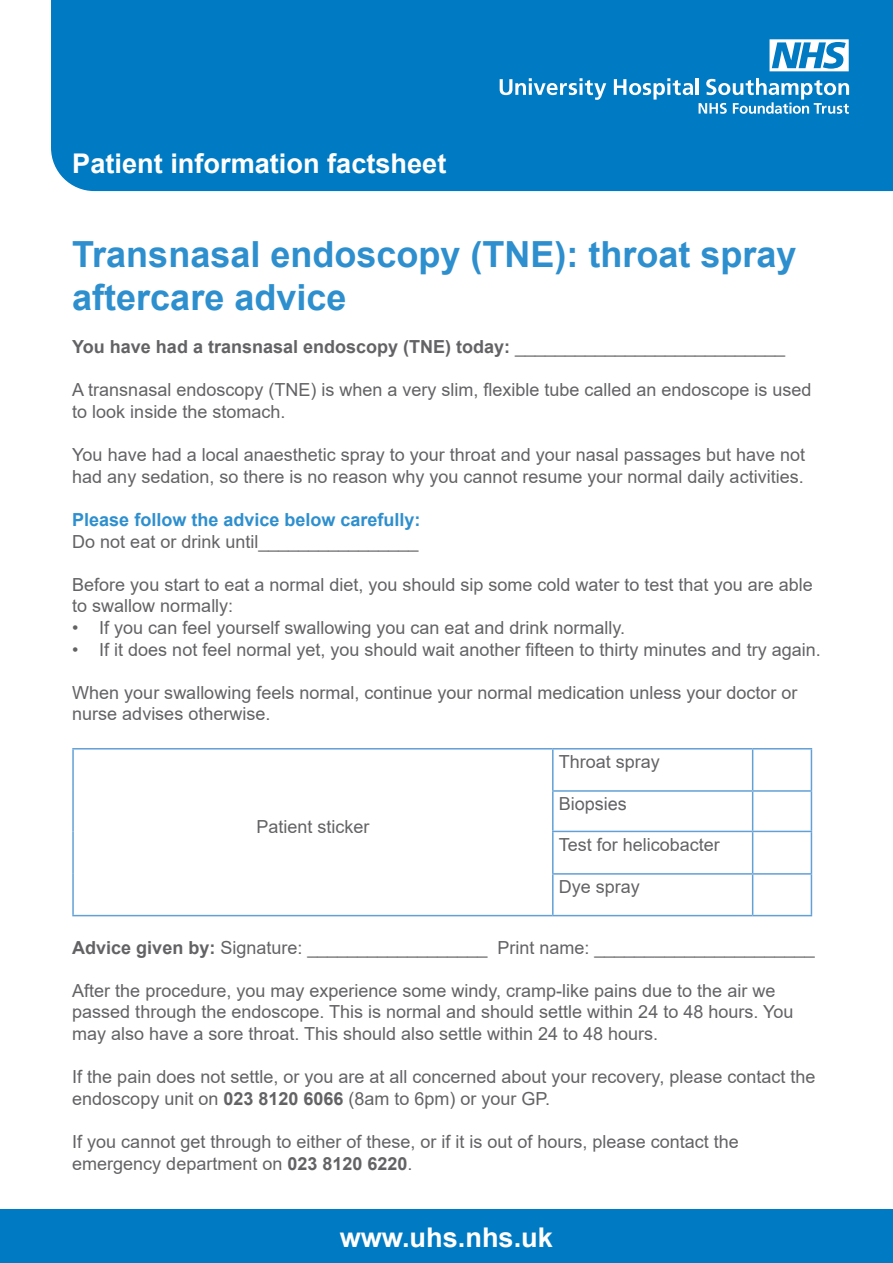
<style>
.page{position:relative;width:893px;height:1263px;background:#fff}
.page>*{position:absolute;margin:0;border:0;box-sizing:border-box;transform-origin:0 0}
.Heading{font:700 36px/43.2px "Arial";color:#2e8fce}
.t1{font:700 27.15px "Arial";color:#fff}
.Paragraph{font:18px/21.6px "Arial";color:#636366}
.Intro_paragraph{font:700 18px "Arial";color:#636366}
.Paragraph-2{font:700 18px "Arial";color:#2e8fce}
.Paragraph-3{font:18px "Arial Unicode MS";color:#636366}
.s1{font-weight:400}
.s2{font-weight:700}
</style>
<div class="page">
<div style="left:51px;top:0;width:842px;height:192px;background:#007ac2"></div>
<div style="left:0;top:1209px;width:893px;height:54px;background:#007ac2"></div>
<hr style="left:72px;top:748px;width:481px;height:1px;background:#62a0d6">
<hr style="left:72px;top:749px;width:2px;height:42px;background:#62a0d6">
<hr style="left:72px;top:791px;width:2px;height:40px;background:#62a0d6">
<hr style="left:72px;top:831px;width:2px;height:43px;background:#62a0d6">
<hr style="left:72px;top:874px;width:2px;height:41px;background:#62a0d6">
<hr style="left:72px;top:915px;width:481px;height:1px;background:#62a0d6">
<hr style="left:811px;top:875px;width:1px;height:40px;background:#62a0d6">
<hr style="left:753px;top:915px;width:59px;height:1px;background:#62a0d6">
<hr style="left:753px;top:748px;width:59px;height:1px;background:#62a0d6">
<hr style="left:811px;top:749px;width:1px;height:41px;background:#62a0d6">
<hr style="left:552px;top:790px;width:201px;height:2px;background:#62a0d6">
<hr style="left:553px;top:748px;width:200px;height:1px;background:#62a0d6">
<hr style="left:552px;top:749px;width:2px;height:41px;background:#62a0d6">
<hr style="left:752px;top:749px;width:1px;height:41px;background:#62a0d6">
<hr style="left:552px;top:792px;width:2px;height:39px;background:#62a0d6">
<hr style="left:552px;top:875px;width:2px;height:40px;background:#62a0d6">
<hr style="left:752px;top:875px;width:1px;height:40px;background:#62a0d6">
<hr style="left:553px;top:915px;width:200px;height:1px;background:#62a0d6">
<hr style="left:552px;top:831px;width:201px;height:1px;background:#62a0d6">
<hr style="left:552px;top:832px;width:2px;height:41px;background:#62a0d6">
<hr style="left:552px;top:873px;width:201px;height:2px;background:#62a0d6">
<hr style="left:752px;top:832px;width:1px;height:41px;background:#62a0d6">
<hr style="left:811px;top:832px;width:1px;height:41px;background:#62a0d6">
<hr style="left:753px;top:873px;width:59px;height:2px;background:#62a0d6">
<hr style="left:753px;top:790px;width:59px;height:2px;background:#62a0d6">
<hr style="left:752px;top:792px;width:1px;height:39px;background:#62a0d6">
<hr style="left:811px;top:792px;width:1px;height:39px;background:#62a0d6">
<hr style="left:753px;top:831px;width:59px;height:1px;background:#62a0d6">
<svg style="left:500px;top:78px;width:106px;height:22px"></svg>
<svg style="left:614px;top:78px;width:79px;height:22px"></svg>
<hr style="left:696px;top:78px;width:3px;height:17px;background:#fff">
<svg style="left:699px;top:78px;width:150px;height:36px"></svg>
<svg style="left:769px;top:39px;width:80px;height:32px"></svg>
<p class="t1" style="left:72px;top:144px;width:376px">Patient information factsheet</p>
<p class="Heading" style="left:72px;top:233px;width:726px">Transnasal endoscopy (TNE): throat spray aftercare advice</p>
<p class="Intro_paragraph" style="left:72px;top:334px;width:714px">You have had a transnasal endoscopy (TNE) today: <span class="s1">___________________________</span></p>
<p class="Paragraph" style="left:72px;top:379px;width:741px">A transnasal endoscopy (TNE) is when a very slim, flexible tube called an endoscope is used to look inside the stomach.</p>
<p class="Paragraph" style="left:72px;top:444px;width:734px">You have had a local anaesthetic spray to your throat and your nasal passages but have not had any sedation, so there is no reason why you cannot resume your normal daily activities.</p>
<p class="Paragraph-2" style="left:72px;top:507px;width:350px">Please follow the advice below carefully:</p>
<p class="Paragraph" style="left:72px;top:530px;width:348px">Do not eat or drink until________________</p>
<p class="Paragraph" style="left:72px;top:574px;width:742px">Before you start to eat a normal diet, you should sip some cold water to test that you are able to swallow normally:</p>
<p class="Paragraph" style="left:72px;top:617px;width:554px">• If you can feel yourself swallowing you can eat and drink normally.</p>
<p class="Paragraph" style="left:72px;top:638px;width:750px">• If it does not feel normal yet, you should wait another fifteen to thirty minutes and try again.</p>
<p class="Paragraph" style="left:72px;top:682px;width:727px">When your swallowing feels normal, continue your normal medication unless your doctor or nurse advises otherwise.</p>
<p class="Paragraph" style="left:256px;top:815px;width:115px">Patient sticker</p>
<p class="Paragraph" style="left:559px;top:751px;width:103px">Throat spray</p>
<p class="Paragraph-3" style="left:559px;top:790px;width:70px">Biopsies</p>
<p class="Paragraph" style="left:559px;top:833px;width:163px">Test for helicobacter</p>
<p class="Paragraph" style="left:559px;top:876px;width:83px">Dye spray</p>
<p class="Paragraph" style="left:72px;top:936px;width:744px"><span class="s2">Advice given by:</span> Signature: __________________ Print name: ______________________</p>
<p class="Paragraph" style="left:72px;top:979px;width:723px">After the procedure, you may experience some windy, cramp-like pains due to the air we passed through the endoscope. This is normal and should settle within 24 to 48 hours. You may also have a sore throat. This should also settle within 24 to 48 hours.</p>
<p class="Paragraph" style="left:72px;top:1066px;width:745px">If the pain does not settle, or you are at all concerned about your recovery, please contact the endoscopy unit on <span class="s2">023 8120 6066</span> (8am to 6pm) or your GP.</p>
<p class="Paragraph" style="left:72px;top:1131px;width:668px">If you cannot get through to either of these, or if it is out of hours, please contact the emergency department on <span class="s2">023 8120 6220</span>.</p>
<p class="t1" style="left:340px;top:1218px;width:215px">www.uhs.nhs.uk</p>
</div>
